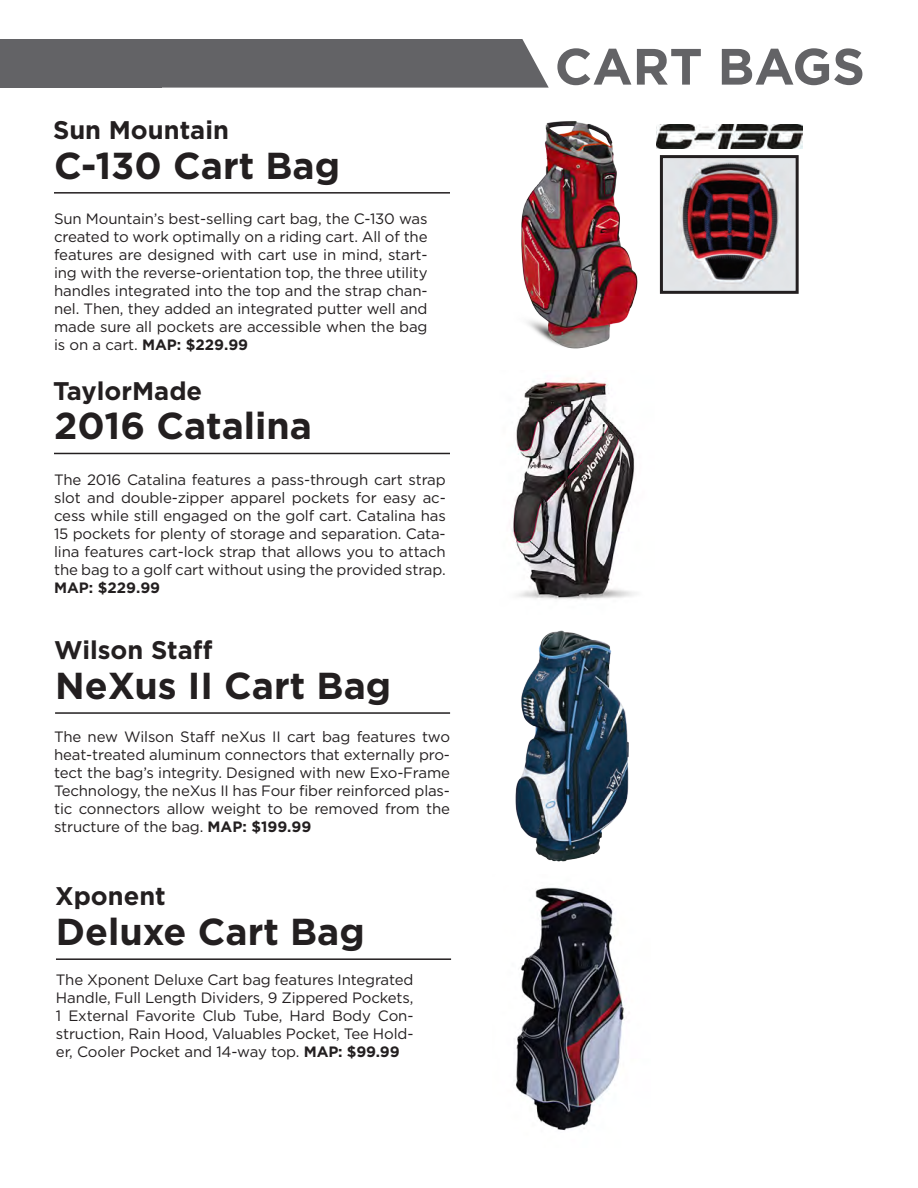
<style>
.page{position:relative;width:918px;height:1188px;background:#fff}
.page>*{position:absolute;margin:0;border:0;box-sizing:border-box;transform-origin:0 0}
.t1{font:700 51px "Gotham HTF";color:#636366}
.t2{font:700 37.5px "Gotham HTF";color:#231f20}
.t3{font:700 25.5px "Gotham HTF";color:#231f20}
.t4{font:15px/18px "Gotham HTF";letter-spacing:-.01em;color:#231f20;text-align:justify}
.t5{font:700 15px "Gotham HTF";color:#231f20}
.s1{font-weight:700}
</style>
<div class="page">
<div style="left:162px;top:39px;width:387px;height:49px;background:#636366"></div>
<div style="left:0;top:39px;width:162px;height:49px;background:#636366"></div>
<img style="left:521px;top:121px;width:117px;height:228px">
<img style="left:656px;top:124px;width:147px;height:24px">
<img style="left:664px;top:159px;width:131px;height:131px">
<div style="left:660px;top:155px;width:139px;height:139px;border:3px solid #231f20"></div>
<hr style="left:54px;top:192px;width:396px;height:2px;background:#231f20">
<img style="left:512px;top:378px;width:123px;height:222px">
<hr style="left:54px;top:453px;width:396px;height:1px;background:#231f20">
<hr style="left:55px;top:712px;width:395px;height:2px;background:#231f20">
<img style="left:515px;top:630px;width:114px;height:232px">
<img style="left:514px;top:887px;width:110px;height:244px">
<hr style="left:56px;top:958px;width:395px;height:2px;background:#231f20">
<p class="t3" style="left:53px;top:115px;width:177px">Sun Mountain</p>
<p class="t2" style="left:54px;top:144px;width:288px">C-130 Cart Bag</p>
<p class="t4" style="left:54px;top:210px;width:375px">Sun Mountain’s best-selling cart bag, the C-130 was created to work optimally on a riding cart. All of the features are designed with cart use in mind, start&shy;ing with the reverse-orientation top, the three utility handles integrated into the top and the strap chan&shy;nel. Then, they added an integrated putter well and made sure all pockets are accessible when the bag is on a cart. <span class="s1">MAP: $229.99</span></p>
<p class="t3" style="left:53px;top:376px;width:151px">TaylorMade</p>
<p class="t2" style="left:54px;top:404px;width:260px">2016 Catalina</p>
<p class="t4" style="left:54px;top:470px;width:393px">The 2016 Catalina features a pass-through cart strap slot and double-zipper apparel pockets for easy ac&shy;cess while still engaged on the golf cart. Catalina has 15 pockets for plenty of storage and separation. Cata&shy;lina features cart-lock strap that allows you to attach the bag to a golf cart without using the provided strap.</p>
<p class="t5" style="left:54px;top:579px;width:108px">MAP: $229.99</p>
<p class="t3" style="left:54px;top:635px;width:160px">Wilson Staff</p>
<p class="t2" style="left:55px;top:664px;width:338px">NeXus II Cart Bag</p>
<p class="t4" style="left:54px;top:727px;width:398px">The new Wilson Staff neXus II cart bag features two heat-treated aluminum connectors that externally pro&shy;tect the bag’s integrity. Designed with new Exo-Frame Technology, the neXus II has Four fiber reinforced plas&shy;tic connectors allow weight to be removed from the structure of the bag. <span class="s1">MAP: $199.99</span></p>
<p class="t3" style="left:55px;top:882px;width:112px">Xponent</p>
<p class="t2" style="left:56px;top:910px;width:310px">Deluxe Cart Bag</p>
<p class="t4" style="left:56px;top:971px;width:359px">The Xponent Deluxe Cart bag features Integrated Handle, Full Length Dividers, 9 Zippered Pockets, 1 External Favorite Club Tube, Hard Body Con&shy;struction, Rain Hood, Valuables Pocket, Tee Hold&shy;er, Cooler Pocket and 14-way top. <span class="s1">MAP: $99.99</span></p>
<p class="t1" style="left:555px;top:37px;width:312px">CART BAGS</p>
</div>
